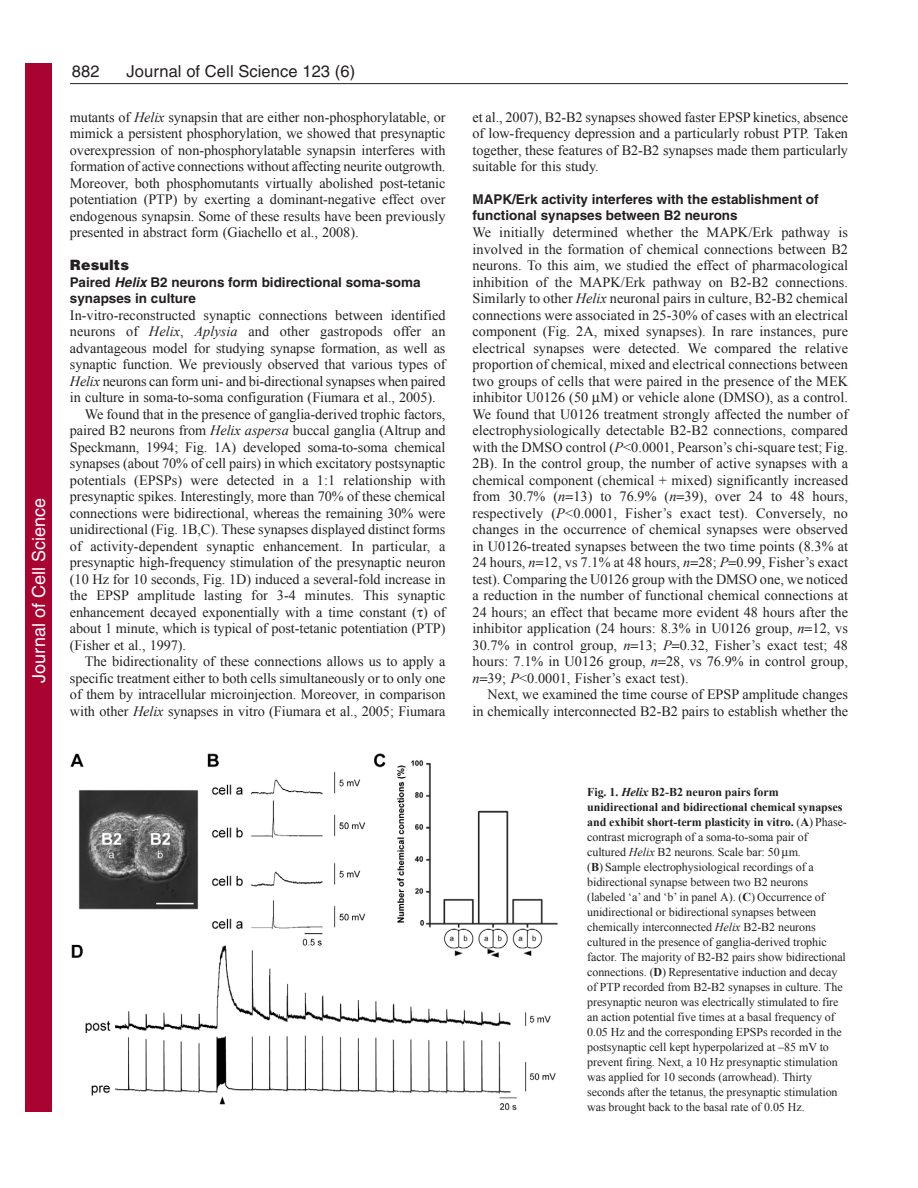
<style>
.page{position:relative;width:918px;height:1188px;background:#fff}
.page>*{position:absolute;margin:0;border:0;box-sizing:border-box;transform-origin:0 0}
.t1{font:18px "Helvetica";color:#fff}
.t2{font:16.5px "Helvetica";letter-spacing:.005em;color:#231f20}
.t3{font:14.25px/16.5px "Times New Roman";letter-spacing:-.005em;color:#231f20;text-align:justify}
.t4{font:900 14.25px "Helvetica";letter-spacing:.005em;color:#231f20}
.t5{font:700 13.5px/16.5px "Helvetica";color:#231f20}
.t6{font:12px/15px "Times New Roman";letter-spacing:-.005em;color:#231f20}
.s1{font-style:italic}
.s2{font-weight:700}
.s3{font-weight:700;font-style:italic}
</style>
<div class="page">
<hr style="left:70px;top:83px;width:778px;height:1px;background:#231f20">
<img style="left:70px;top:753px;width:488px;height:358px">
<div style="left:26px;top:64px;width:26px;height:1048px;background:#a90332"></div>
<p class="t1" style="left:28px;top:683px;width:186px;rotate:-90deg">Journal of Cell Science</p>
<p class="t2" style="left:127px;top:65px;width:230px">Journal of Cell Science 123 (6)</p>
<p class="t2" style="left:72px;top:65px;width:29px">882</p>
<p class="t3" style="left:70px;top:108px;width:377px">mutants of <span class="s1">Helix</span> synapsin that are either non-phosphorylatable, or mimick a persistent phosphorylation, we showed that presynaptic overexpression of non-phosphorylatable synapsin interferes with formation of active connections without affecting neurite outgrowth.<br>Moreover, both phosphomutants virtually abolished post-tetanic potentiation (PTP) by exerting a dominant-negative effect over endogenous synapsin. Some of these results have been previously presented in abstract form (Giachello et al., 2008).</p>
<p class="t4" style="left:70px;top:260px;width:61px">Results</p>
<p class="t5" style="left:70px;top:275px;width:352px">Paired <span class="s1">Helix</span> B2 neurons form bidirectional soma-soma synapses in culture</p>
<p class="t3" style="left:70px;top:306px;width:377px">In-vitro-reconstructed synaptic connections between identified</p>
<p class="t3" style="left:70px;top:323px;width:377px">neurons of <span class="s1">Helix</span>, <span class="s1">Aplysia</span> and other gastropods offer an</p>
<p class="t3" style="left:70px;top:339px;width:377px">advantageous model for studying synapse formation, as well as</p>
<p class="t3" style="left:70px;top:356px;width:377px">synaptic function. We previously observed that various types of</p>
<p class="t3" style="left:70px;top:372px;width:377px"><span class="s1">Helix</span> neurons can form uni- and bi-directional synapses when paired</p>
<p class="t3" style="left:70px;top:389px;width:367px">in culture in soma-to-soma configuration (Fiumara et al., 2005).</p>
<p class="t3" style="left:85px;top:405px;width:362px">We found that in the presence of ganglia-derived trophic factors,</p>
<p class="t3" style="left:70px;top:422px;width:377px">paired B2 neurons from <span class="s1">Helix aspersa</span> buccal ganglia (Altrup and</p>
<p class="t3" style="left:70px;top:438px;width:377px">Speckmann, 1994; Fig. 1A) developed soma-to-soma chemical</p>
<p class="t3" style="left:70px;top:455px;width:377px">synapses (about 70% of cell pairs) in which excitatory postsynaptic</p>
<p class="t3" style="left:70px;top:471px;width:377px">potentials (EPSPs) were detected in a 1:1 relationship with</p>
<p class="t3" style="left:70px;top:488px;width:377px">presynaptic spikes. Interestingly, more than 70% of these chemical</p>
<p class="t3" style="left:70px;top:504px;width:377px">connections were bidirectional, whereas the remaining 30% were</p>
<p class="t3" style="left:70px;top:521px;width:377px">unidirectional (Fig. 1B,C). These synapses displayed distinct forms</p>
<p class="t3" style="left:70px;top:537px;width:377px">of activity-dependent synaptic enhancement. In particular, a</p>
<p class="t3" style="left:70px;top:554px;width:377px">presynaptic high-frequency stimulation of the presynaptic neuron</p>
<p class="t3" style="left:70px;top:570px;width:377px">(10 Hz for 10 seconds, Fig. 1D) induced a several-fold increase in</p>
<p class="t3" style="left:70px;top:587px;width:377px">the EPSP amplitude lasting for 3-4 minutes. This synaptic</p>
<p class="t3" style="left:70px;top:603px;width:377px">enhancement decayed exponentially with a time constant (▼) of</p>
<p class="t3" style="left:70px;top:620px;width:377px">about 1 minute, which is typical of post-tetanic potentiation (PTP)</p>
<p class="t3" style="left:70px;top:636px;width:118px">(Fisher et al., 1997).</p>
<p class="t3" style="left:85px;top:653px;width:362px">The bidirectionality of these connections allows us to apply a</p>
<p class="t3" style="left:70px;top:669px;width:377px">specific treatment either to both cells simultaneously or to only one</p>
<p class="t3" style="left:70px;top:686px;width:377px">of them by intracellular microinjection. Moreover, in comparison</p>
<p class="t3" style="left:70px;top:702px;width:377px">with other <span class="s1">Helix</span> synapses in vitro (Fiumara et al., 2005; Fiumara</p>
<p class="t3" style="left:472px;top:108px;width:377px">et al., 2007), B2-B2 synapses showed faster EPSP kinetics, absence of low-frequency depression and a particularly robust PTP. Taken together, these features of B2-B2 synapses made them particularly suitable for this study.</p>
<p class="t5" style="left:472px;top:192px;width:348px">MAPK/Erk activity interferes with the establishment of functional synapses between B2 neurons</p>
<p class="t3" style="left:472px;top:224px;width:377px">We initially determined whether the MAPK/Erk pathway is involved in the formation of chemical connections between B2 neurons. To this aim, we studied the effect of pharmacological inhibition of the MAPK/Erk pathway on B2-B2 connections.<br>Similarly to other <span class="s1">Helix</span> neuronal pairs in culture, B2-B2 chemical connections were associated in 25-30% of cases with an electrical component (Fig. 2A, mixed synapses). In rare instances, pure electrical synapses were detected. We compared the relative proportion of chemical, mixed and electrical connections between two groups of cells that were paired in the presence of the MEK inhibitor U0126 (50 M) or vehicle alone (DMSO), as a control.<br>We found that U0126 treatment strongly affected the number of electrophysiologically detectable B2-B2 connections, compared with the DMSO control (<span class="s1">P</span>&lt;0.0001, Pearson’s chi-square test; Fig.<br>2B). In the control group, the number of active synapses with a chemical component (chemical + mixed) significantly increased from 30.7% (<span class="s1">n</span> 13) to 76.9% (<span class="s1">n</span> 39), over 24 to 48 hours, respectively (<span class="s1">P</span>&lt;0.0001, Fisher’s exact test). Conversely, no changes in the occurrence of chemical synapses were observed in U0126-treated synapses between the two time points (8.3% at 24 hours, <span class="s1">n</span> 12, vs 7.1% at 48 hours, <span class="s1">n</span> 28; <span class="s1">P</span> 0.99, Fisher’s exact test). Comparing the U0126 group with the DMSO one, we noticed a reduction in the number of functional chemical connections at 24 hours; an effect that became more evident 48 hours after the inhibitor application (24 hours: 8.3% in U0126 group, <span class="s1">n</span> 12, vs 30.7% in control group, <span class="s1">n</span> 13; <span class="s1">P</span> 0.32, Fisher’s exact test; 48 hours: 7.1% in U0126 group, <span class="s1">n</span> 28, vs 76.9% in control group, <span class="s1">n</span> 39; <span class="s1">P</span>&lt;0.0001, Fisher’s exact test).</p>
<p class="t3" style="left:472px;top:686px;width:377px;text-align:right">Next, we examined the time course of EPSP amplitude changes<br>in chemically interconnected B2-B2 pairs to establish whether the</p>
<p class="t6" style="left:587px;top:784px;width:261px"><span class="s2">Fig. 1.</span> <span class="s3">Helix</span> <span class="s2">B2-B2 neuron pairs form unidirectional and bidirectional chemical synapses and exhibit short-term plasticity in vitro.</span> (<span class="s2">A</span>) Phase&shy;contrast micrograph of a soma-to-soma pair of cultured <span class="s1">Helix</span> B2 neurons. Scale bar: 50 m.<br>(<span class="s2">B</span>) Sample electrophysiological recordings of a bidirectional synapse between two B2 neurons (labeled ‘a’ and ‘b’ in panel A). (<span class="s2">C</span>) Occurrence of unidirectional or bidirectional synapses between chemically interconnected <span class="s1">Helix</span> B2-B2 neurons cultured in the presence of ganglia-derived trophic factor. The majority of B2-B2 pairs show bidirectional connections. (<span class="s2">D</span>) Representative induction and decay of PTP recorded from B2-B2 synapses in culture. The presynaptic neuron was electrically stimulated to fire an action potential five times at a basal frequency of 0.05 Hz and the corresponding EPSPs recorded in the postsynaptic cell kept hyperpolarized at –85 mV to prevent firing. Next, a 10 Hz presynaptic stimulation was applied for 10 seconds (arrowhead). Thirty seconds after the tetanus, the presynaptic stimulation was brought back to the basal rate of 0.05 Hz.</p>
</div>
